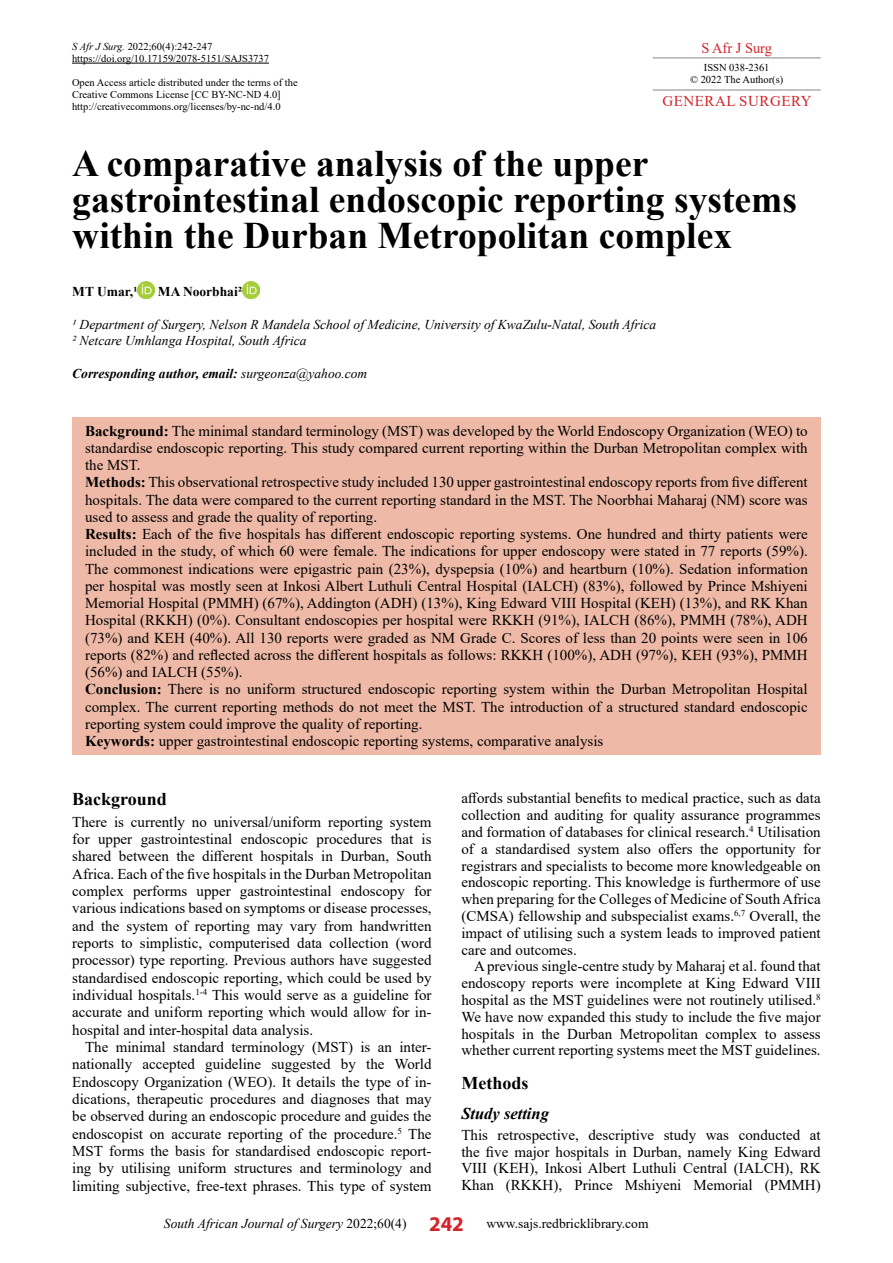
<style>
.page{position:relative;width:893px;height:1263px;background:#fff}
.page>*{position:absolute;margin:0;border:0;box-sizing:border-box;transform-origin:0 0}
.t1{font:700 37.5px/36px "Times New Roman";color:#000}
.t2{font:700 18px "Times New Roman";color:#000}
.t3{font:italic 700 16.5px "Times New Roman";color:#000}
.t4{font:15px/17.4px "Times New Roman";color:#000;text-align:justify}
.t5{font:15px "Times New Roman";letter-spacing:.035em;color:#d2232a}
.t6{font:15px "Times New Roman";letter-spacing:.035em;color:#d2232a;scale:.96 1}
.t7{font:italic 13.5px/16.5px "Times New Roman";color:#000}
.t8{font:13.5px "Times New Roman";color:#000}
.t9{font:italic 700 13.5px "Times New Roman";color:#000}
.t10{font:700 13.5px "Times New Roman";color:#000}
.t11{font:10.5px/12px "Times New Roman";color:#000}
.s1{font-style:italic}
.s2{font-weight:400}
.s3{font-weight:700}
.s4{font-family:"Myriad Pro";font-weight:700;font-size:21px;color:#d2232a}
</style>
<div class="page">
<hr style="left:653px;top:57px;width:168px;height:1px;background:#939598">
<hr style="left:653px;top:89px;width:168px;height:2px;background:#939598">
<div style="left:72px;top:417px;width:748px;height:337px;background:#eebaa7"></div>
<hr style="left:72px;top:63px;width:197px;height:1px;background:#000">
<img style="left:138px;top:282px;width:17px;height:17px">
<img style="left:242px;top:282px;width:17px;height:17px">
<p class="t11" style="left:72px;top:40px;width:198px"><span class="s1">S Afr J Surg.</span> 2022;60(4):242-247 https://doi.org/10.17159/2078-5151/SAJS3737</p>
<p class="t11" style="left:72px;top:76px;width:227px">Open Access article distributed under the terms of the<br>Creative Commons License [CC BY-NC-ND 4.0] http://creativecommons.org/licenses/by-nc-nd/4.0</p>
<h1 class="t1" style="left:72px;top:145px;width:726px">A comparative analysis of the upper gastrointestinal endoscopic reporting systems within the Durban Metropolitan complex</h1>
<p class="t10" style="left:72px;top:281px;width:67px">MT Umar,1</p>
<p class="t10" style="left:158px;top:281px;width:86px">MA Noorbhai2</p>
<p class="t7" style="left:72px;top:316px;width:586px">1 Department of Surgery, Nelson R Mandela School of Medicine, University of KwaZulu-Natal, South Africa<br>2 Netcare Umhlanga Hospital, South Africa</p>
<p class="t9" style="left:72px;top:364px;width:297px">Corresponding author, email: <span class="s2">surgeonza@yahoo.com</span></p>
<p class="t6" style="left:701px;top:37px;width:75px">S Afr J Surg</p>
<p class="t11" style="left:690px;top:61px;width:95px;text-align:center">ISSN 038-2361<br>© 2022 The Author(s)</p>
<p class="t5" style="left:662px;top:90px;width:151px">GENERAL SURGERY</p>
<p class="t4" style="left:85px;top:421px;width:724px;text-align:left"><span class="s3">Background:</span> The minimal standard terminology (MST) was developed by the World Endoscopy Organization (WEO) to standardise endoscopic reporting. This study compared current reporting within the Durban Metropolitan complex with the MST.<br><span class="s3">Methods:</span> This observational retrospective study included 130 upper gastrointestinal endoscopy reports from five different hospitals. The data were compared to the current reporting standard in the MST. The Noorbhai Maharaj (NM) score was used to assess and grade the quality of reporting.<br><span class="s3">Results:</span> Each of the five hospitals has different endoscopic reporting systems. One hundred and thirty patients were included in the study, of which 60 were female. The indications for upper endoscopy were stated in 77 reports (59%).<br>The commonest indications were epigastric pain (23%), dyspepsia (10%) and heartburn (10%). Sedation information per hospital was mostly seen at Inkosi Albert Luthuli Central Hospital (IALCH) (83%), followed by Prince Mshiyeni Memorial Hospital (PMMH) (67%), Addington (ADH) (13%), King Edward VIII Hospital (KEH) (13%), and RK Khan Hospital (RKKH) (0%). Consultant endoscopies per hospital were RKKH (91%), IALCH (86%), PMMH (78%), ADH (73%) and KEH (40%). All 130 reports were graded as NM Grade C. Scores of less than 20 points were seen in 106 reports (82%) and reflected across the different hospitals as follows: RKKH (100%), ADH (97%), KEH (93%), PMMH (56%) and IALCH (55%).<br><span class="s3">Conclusion:</span> There is no uniform structured endoscopic reporting system within the Durban Metropolitan Hospital complex. The current reporting methods do not meet the MST. The introduction of a structured standard endoscopic reporting system could improve the quality of reporting.<br><span class="s3">Keywords:</span> upper gastrointestinal endoscopic reporting systems, comparative analysis</p>
<p class="t2" style="left:72px;top:786px;width:96px">Background</p>
<p class="t4" style="left:72px;top:812px;width:361px">There is currently no universal/uniform reporting system for upper gastrointestinal endoscopic procedures that is shared between the different hospitals in Durban, South Africa. Each of the five hospitals in the Durban Metropolitan complex performs upper gastrointestinal endoscopy for various indications based on symptoms or disease processes, and the system of reporting may vary from handwritten reports to simplistic, computerised data collection (word processor) type reporting. Previous authors have suggested standardised endoscopic reporting, which could be used by individual hospitals.<sup>1-4</sup> This would serve as a guideline for accurate and uniform reporting which would allow for in&shy;hospital and inter-hospital data analysis.</p>
<p class="t4" style="left:72px;top:1038px;width:361px;text-indent:13px">The minimal standard terminology (MST) is an inter&shy;nationally accepted guideline suggested by the World Endoscopy Organization (WEO). It details the type of in&shy;dications, therapeutic procedures and diagnoses that may be observed during an endoscopic procedure and guides the endoscopist on accurate reporting of the procedure.<sup>5</sup> The MST forms the basis for standardised endoscopic report&shy;ing by utilising uniform structures and terminology and limiting subjective, free-text phrases. This type of system</p>
<p class="t4" style="left:461px;top:789px;width:361px;line-height:16.8px">affords substantial benefits to medical practice, such as data collection and auditing for quality assurance programmes and formation of databases for clinical research.<sup>4</sup> Utilisation of a standardised system also offers the opportunity for registrars and specialists to become more knowledgeable on endoscopic reporting. This knowledge is furthermore of use when preparing for the Colleges of Medicine of South Africa (CMSA) fellowship and subspecialist exams.<sup>6,7</sup> Overall, the impact of utilising such a system leads to improved patient care and outcomes.</p>
<p class="t4" style="left:461px;top:957px;width:361px;line-height:16.8px;text-indent:13px">A previous single-centre study by Maharaj et al. found that endoscopy reports were incomplete at King Edward VIII hospital as the MST guidelines were not routinely utilised.<sup>8<br></sup>We have now expanded this study to include the five major hospitals in the Durban Metropolitan complex to assess whether current reporting systems meet the MST guidelines.</p>
<p class="t2" style="left:461px;top:1070px;width:68px">Methods</p>
<p class="t3" style="left:461px;top:1101px;width:89px">Study setting</p>
<p class="t4" style="left:461px;top:1126px;width:361px;line-height:16.8px">This retrospective, descriptive study was conducted at the five major hospitals in Durban, namely King Edward VIII (KEH), Inkosi Albert Luthuli Central (IALCH), RK Khan (RKKH), Prince Mshiyeni Memorial (PMMH)</p>
<p class="t8" style="left:164px;top:1214px;width:486px"><span class="s1">South African Journal of Surgery</span> 2022;60(4) <span class="s4">242</span> www.sajs.redbricklibrary.com</p>
</div>
